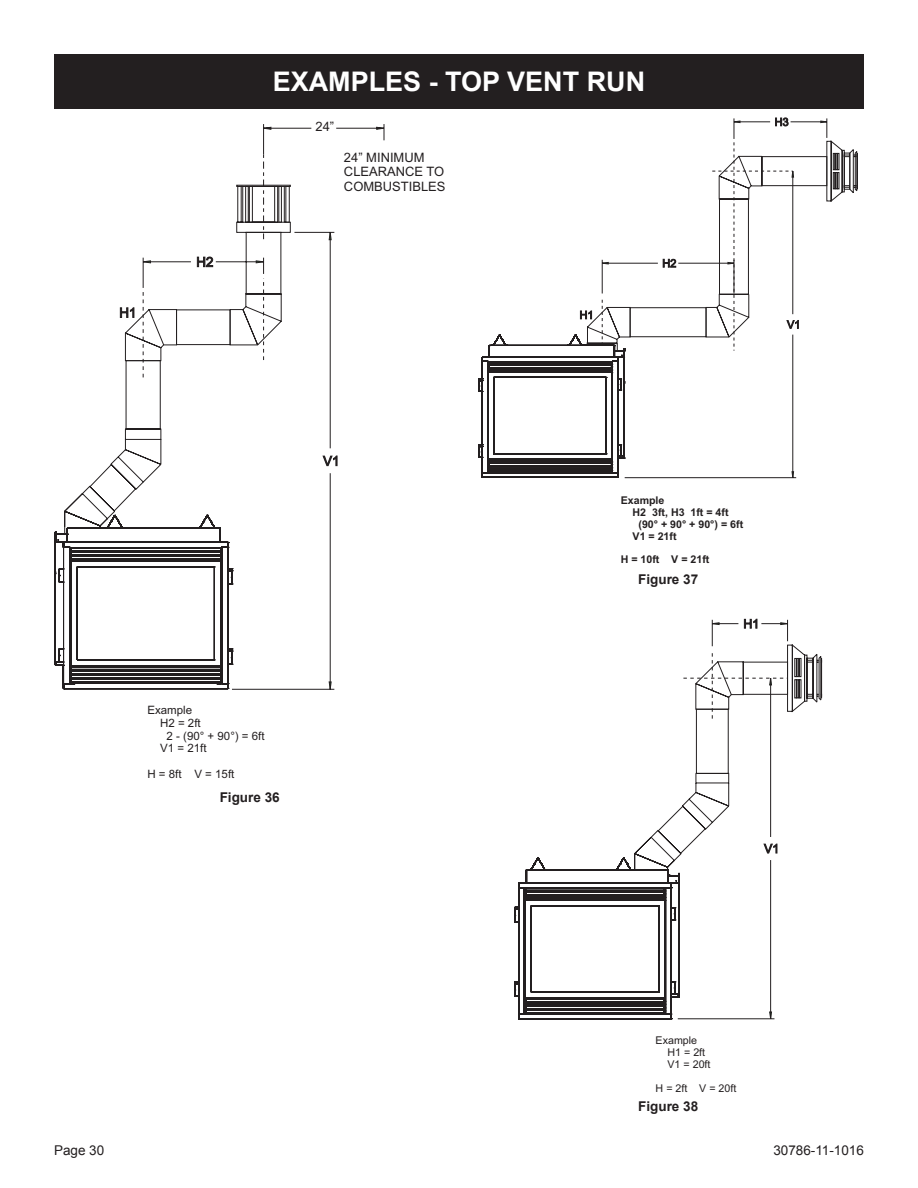
<style>
.page{position:relative;width:918px;height:1188px;background:#fff}
.page>*{position:absolute;margin:0;border:0;box-sizing:border-box;transform-origin:0 0}
.t1{font:700 27px "Arial";color:#fff}
.t2{font:700 13.5px "Arial";color:#231f20}
.t3{font:13.5px "Arial";color:#231f20}
.t4{font:12.9px/14.4px "Arial";color:#231f20}
.t5{font:11.55px "Arial";color:#231f20}
.t6{font:700 10.65px "Arial";color:#231f20}
.t7{font:10.65px/12px "Arial";color:#231f20}
</style>
<div class="page">
<svg style="left:328px;top:681px;width:4px;height:8px"></svg>
<svg style="left:328px;top:231px;width:4px;height:10px"></svg>
<svg style="left:323px;top:456px;width:14px;height:10px"></svg>
<hr style="left:330px;top:473px;width:1px;height:216px;background:#231f20">
<hr style="left:330px;top:232px;width:1px;height:216px;background:#231f20">
<hr style="left:294px;top:232px;width:40px;height:1px;background:#231f20">
<hr style="left:232px;top:689px;width:102px;height:1px;background:#231f20">
<svg style="left:55px;top:154px;width:236px;height:535px"></svg>
<hr style="left:264px;top:128px;width:47px;height:1px;background:#231f20">
<hr style="left:336px;top:128px;width:48px;height:1px;background:#231f20">
<hr style="left:263px;top:124px;width:1px;height:30px;background:#231f20">
<svg style="left:263px;top:126px;width:9px;height:4px"></svg>
<svg style="left:376px;top:124px;width:9px;height:16px"></svg>
<svg style="left:479px;top:118px;width:349px;height:361px"></svg>
<svg style="left:587px;top:140px;width:271px;height:211px"></svg>
<svg style="left:514px;top:619px;width:308px;height:401px"></svg>
<div style="left:54px;top:54px;width:810px;height:54px;background:#231f20"></div>
<h1 class="t1" style="left:273px;top:63px;width:254px">EXAMPLES - TOP VENT</h1>
<h1 class="t1" style="left:587px;top:63px;width:56px">RUN</h1>
<p class="t4" style="left:316px;top:121px;width:20px">24”</p>
<p class="t4" style="left:344px;top:151px;width:103px">24” MINIMUM<br>CLEARANCE TO<br>COMBUSTIBLES</p>
<p class="t5" style="left:147px;top:705px;width:46px">Example</p>
<p class="t5" style="left:160px;top:718px;width:42px">H2 = 2ft</p>
<p class="t5" style="left:167px;top:731px;width:100px">2 - (90° + 90°) = 6ft</p>
<p class="t5" style="left:160px;top:744px;width:48px">V1 = 21ft</p>
<p class="t5" style="left:147px;top:770px;width:89px">H= 8ft V= 15ft</p>
<p class="t2" style="left:220px;top:788px;width:62px">Figure 36</p>
<p class="t6" style="left:621px;top:494px;width:45px">Example</p>
<p class="t6" style="left:633px;top:506px;width:98px">H2 3ft, H3 1ft = 4ft</p>
<p class="t6" style="left:639px;top:518px;width:106px">(90° + 90° + 90°) = 6ft</p>
<p class="t6" style="left:633px;top:530px;width:46px">V1 = 21ft</p>
<p class="t6" style="left:621px;top:554px;width:90px">H = 10ft V = 21ft</p>
<p class="t2" style="left:638px;top:570px;width:62px">Figure 37</p>
<p class="t7" style="left:668px;top:1036px;width:45px;text-indent:-12px">Example<br>H1 = 2ft<br>V1 = 20ft</p>
<p class="t7" style="left:656px;top:1083px;width:82px">H= 2ft V= 20ft</p>
<p class="t2" style="left:638px;top:1097px;width:62px">Figure 38</p>
<p class="t3" style="left:54px;top:1142px;width:52px">Page 30</p>
<p class="t3" style="left:773px;top:1142px;width:92px">30786-11-1016</p>
</div>
